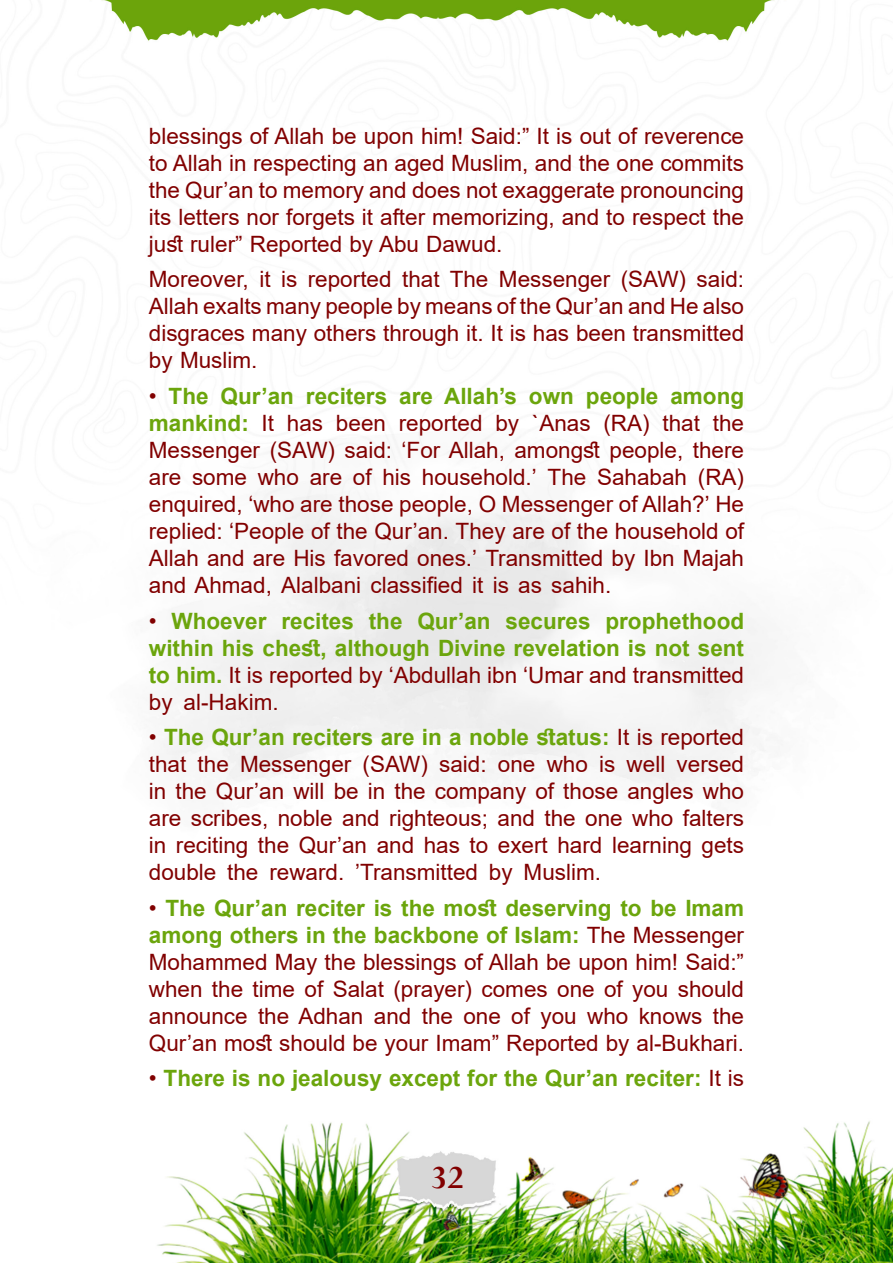
<style>
.page{position:relative;width:893px;height:1263px;background:#fff}
.page>*{position:absolute;margin:0;border:0;box-sizing:border-box;transform-origin:0 0}
.t1{font:700 36px "Perpetua";color:#810000}
.t2{font:22.5px/27px "Arial";color:#810000}
.t3{font:700 22.5px/27px "Arial";color:#6ba50c;text-align:right}
.s1{font-weight:700;color:#6ba50c}
.s2{font-weight:400;color:#810000}
</style>
<div class="page">
<img style="left:101px;top:0;width:792px;height:1263px">
<p class="t2" style="left:149px;top:122px;width:597px;text-align:justify">blessings of Allah be upon him! Said:” isIt out of reverence to Allah in respecting an aged Muslim, and the one commits the Qur’an to memory and does not exaggerate pronouncing its letters nor forgets it after memorizing, and to respect the just ruler” Reported by Abu Dawud.</p>
<p class="t2" style="left:697px;top:266px;width:49px">said:</p>
<p class="t2" style="left:621px;top:266px;width:67px">(SAW)</p>
<p class="t2" style="left:149px;top:266px;width:597px">Moreover,<br>Allah exalts many people by means of the Qur’an and He also disgraces many others through isIt.it has been transmitted by Muslim.</p>
<p class="t3" style="left:670px;top:383px;width:75px">among</p>
<p class="t2" style="left:259px;top:266px;width:13px">it</p>
<p class="t2" style="left:281px;top:266px;width:18px">is</p>
<p class="t2" style="left:308px;top:266px;width:85px">reported</p>
<p class="t2" style="left:402px;top:266px;width:88px">that The</p>
<p class="t2" style="left:499px;top:266px;width:113px">Messenger</p>
<p class="t3" style="left:221px;top:383px;width:75px">Qur’an</p>
<p class="t3" style="left:169px;top:383px;width:42px">The</p>
<p class="t3" style="left:306px;top:383px;width:83px">reciters</p>
<p class="t3" style="left:444px;top:383px;width:74px">Allah s’</p>
<p class="t3" style="left:586px;top:383px;width:74px">people</p>
<p class="t3" style="left:399px;top:383px;width:35px">are</p>
<p class="t3" style="left:529px;top:383px;width:47px">own</p>
<p class="t2" style="left:149px;top:382px;width:9px">•</p>
<p class="t2" style="left:603px;top:409px;width:48px">(RA)</p>
<p class="t3" style="left:149px;top:410px;width:102px">mankind:</p>
<p class="t2" style="left:149px;top:436px;width:597px">Messenger (SAW) said: ‘For Allah, amongst people, there</p>
<p class="t2" style="left:698px;top:463px;width:48px">(RA(</p>
<p class="t2" style="left:532px;top:409px;width:60px">`Anas</p>
<p class="t2" style="left:262px;top:409px;width:14px">It</p>
<p class="t2" style="left:287px;top:409px;width:38px">has</p>
<p class="t2" style="left:336px;top:409px;width:52px">been</p>
<p class="t2" style="left:399px;top:409px;width:85px">reported</p>
<p class="t2" style="left:495px;top:409px;width:25px">by</p>
<p class="t2" style="left:662px;top:409px;width:39px">that</p>
<p class="t2" style="left:713px;top:409px;width:33px">the</p>
<p class="t2" style="left:353px;top:463px;width:20px">of</p>
<p class="t2" style="left:597px;top:463px;width:92px">Sahabah</p>
<p class="t2" style="left:422px;top:463px;width:117px">household ’ .</p>
<p class="t2" style="left:258px;top:463px;width:43px">who</p>
<p class="t2" style="left:382px;top:463px;width:30px">his</p>
<p class="t2" style="left:548px;top:463px;width:40px">The</p>
<p class="t2" style="left:149px;top:463px;width:597px">are<br>enquired ‘, who are those people O, Messenger of Allah?’ He replied ‘: People of the Qur’an. They are of the household of Allah and are His favored ones ’ . Transmitted by Ibn Majah and Ahmad, Alalbani classified it is as sahih.</p>
<p class="t3" style="left:605px;top:607px;width:140px">prophethood</p>
<p class="t2" style="left:192px;top:463px;width:57px">some</p>
<p class="t2" style="left:310px;top:463px;width:34px">are</p>
<p class="t3" style="left:417px;top:607px;width:75px">Qur’an</p>
<p class="t3" style="left:172px;top:607px;width:97px">Whoever</p>
<p class="t3" style="left:281px;top:607px;width:74px">recites</p>
<p class="t3" style="left:369px;top:607px;width:35px">the</p>
<p class="t3" style="left:505px;top:607px;width:87px">secures</p>
<p class="t2" style="left:149px;top:607px;width:9px">•</p>
<p class="t3" style="left:149px;top:634px;width:597px">within his chest, although Divine revelation is not sent</p>
<p class="t2" style="left:149px;top:661px;width:597px"><span class="s1">to him</span> isIt<span class="s1">.</span> reported by ‘Abdullah ibn ‘Umar and transmitted</p>
<p class="t2" style="left:184px;top:688px;width:96px">al-Hakim.</p>
<p class="t2" style="left:149px;top:688px;width:25px">by</p>
<p class="t3" style="left:149px;top:724px;width:597px"><span class="s2">•</span> The Qur’an reciters are in a noble status: <span class="s2">isIt reported versed</span></p>
<p class="t2" style="left:363px;top:750px;width:67px">(SAW)</p>
<p class="t2" style="left:149px;top:750px;width:39px">that</p>
<p class="t2" style="left:149px;top:777px;width:597px">in the Qur’an will be in the company of those angles who</p>
<p class="t2" style="left:149px;top:804px;width:597px">are scribes, noble and righteous; and the one who falters</p>
<p class="t2" style="left:149px;top:831px;width:597px">in reciting the Qur’an and has to exert hard learning gets</p>
<p class="t2" style="left:524px;top:858px;width:79px">Muslim.</p>
<p class="t2" style="left:198px;top:750px;width:33px">the</p>
<p class="t2" style="left:240px;top:750px;width:113px">Messenger</p>
<p class="t2" style="left:439px;top:750px;width:49px">said:</p>
<p class="t2" style="left:547px;top:750px;width:43px">who</p>
<p class="t2" style="left:599px;top:750px;width:18px">is</p>
<p class="t2" style="left:627px;top:750px;width:40px">well</p>
<p class="t2" style="left:498px;top:750px;width:39px">one</p>
<p class="t2" style="left:355px;top:858px;width:124px">’Transmitted</p>
<p class="t2" style="left:149px;top:858px;width:69px">double</p>
<p class="t2" style="left:149px;top:894px;width:597px;text-align:right">• <span class="s1">The Qur’an reciter is the most deserving to be Imam among others in the backbone of Islam:</span> The Messenger Mohammed May the blessings of Allah be upon him! Said “: when the time of Salat (prayer) comes one of you should the</p>
<p class="t2" style="left:227px;top:858px;width:33px">the</p>
<p class="t2" style="left:269px;top:858px;width:77px">reward.</p>
<p class="t2" style="left:489px;top:858px;width:25px">by</p>
<p class="t2" style="left:511px;top:1002px;width:20px">of</p>
<p class="t2" style="left:258px;top:1002px;width:107px">the Adhan</p>
<p class="t2" style="left:374px;top:1002px;width:39px">and</p>
<p class="t2" style="left:422px;top:1002px;width:33px">the</p>
<p class="t2" style="left:587px;top:1002px;width:43px">who</p>
<p class="t2" style="left:639px;top:1002px;width:65px">knows</p>
<p class="t2" style="left:149px;top:1002px;width:597px">announce<br>Qur’an most should be your Imam” Reported by al-Bukhari.</p>
<p class="t3" style="left:149px;top:1065px;width:597px"><span class="s2">•</span> There is no jealousy except for the Qur’an reciter <span class="s2">isIt</span>:</p>
<p class="t2" style="left:463px;top:1002px;width:39px">one</p>
<p class="t2" style="left:540px;top:1002px;width:38px">you</p>
<h1 class="t1" style="left:431px;top:1155px;width:34px">32</h1>
</div>
